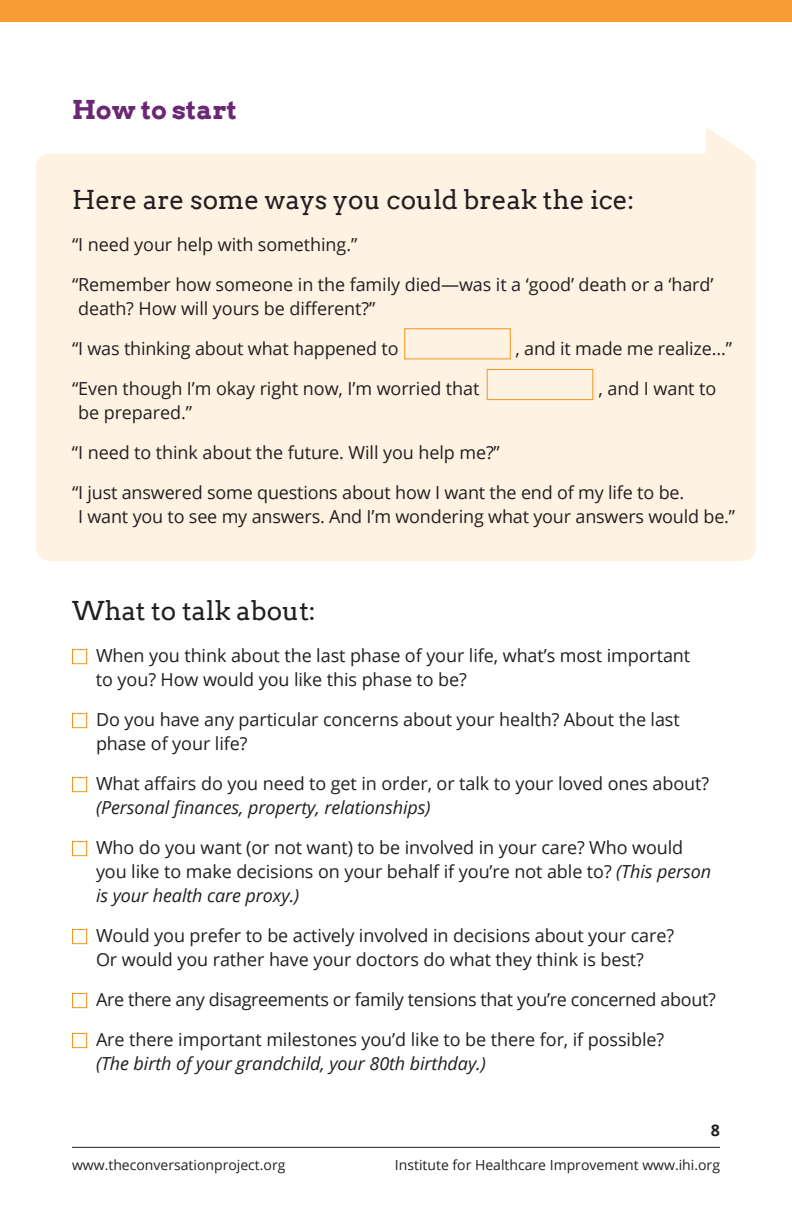
<style>
.page{position:relative;width:792px;height:1224px;background:#fff}
.page>*{position:absolute;margin:0;border:0;box-sizing:border-box;transform-origin:0 0}
.black_intro{font:26px "Arvo";color:#231f20}
.black_intro-2{font:700 26px "Arvo";color:#6a2874}
.Text_Body{font:18px/24px "Open Sans";letter-spacing:-.005em;color:#231f20}
.t1{font:700 16px "Open Sans";color:#231f20}
.t2{font:14px "Open Sans";color:#231f20}
.s1{font-style:italic}
</style>
<div class="page">
<hr style="left:72px;top:1147px;width:648px;height:1px;background:#231f20">
<div style="left:0;top:0;width:792px;height:22px;background:#f89d33"></div>
<div style="left:36px;top:127px;width:720px;height:434px;background:#fef2e3"></div>
<div style="left:72px;top:649px;width:15px;height:15px;border:1px solid #f7931d"></div>
<div style="left:72px;top:713px;width:15px;height:15px;border:1px solid #f7931d"></div>
<div style="left:72px;top:777px;width:15px;height:15px;border:1px solid #f7931d"></div>
<div style="left:72px;top:841px;width:15px;height:15px;border:1px solid #f7931d"></div>
<div style="left:72px;top:929px;width:15px;height:15px;border:1px solid #f7931d"></div>
<div style="left:72px;top:993px;width:15px;height:15px;border:1px solid #f7931d"></div>
<div style="left:72px;top:1033px;width:15px;height:15px;border:1px solid #f7931d"></div>
<div style="left:404px;top:328px;width:107px;height:31px;border:1px solid #f7931d"></div>
<div style="left:487px;top:369px;width:106px;height:31px;border:1px solid #f7931d"></div>
<p class="black_intro-2" style="left:72px;top:93px;width:166px">How to start</p>
<p class="black_intro" style="left:72px;top:184px;width:564px">Here are some ways you could break the ice:</p>
<p class="Text_Body" style="left:72px;top:232px;width:287px">“I need your help with something.”</p>
<p class="Text_Body" style="left:78px;top:272px;width:637px;text-indent:-6px">“Remember how someone in the family died—was it a ‘good’ death or a ‘hard’ death? How will yours be different?”</p>
<p class="Text_Body" style="left:72px;top:336px;width:328px">“I was thinking about what happened to</p>
<p class="Text_Body" style="left:515px;top:336px;width:218px">, and it made me realize…”</p>
<p class="Text_Body" style="left:72px;top:376px;width:409px">“Even though I’m okay right now, I’m worried that</p>
<p class="Text_Body" style="left:599px;top:376px;width:119px">, and I want to</p>
<p class="Text_Body" style="left:78px;top:400px;width:115px">be prepared.”</p>
<p class="Text_Body" style="left:72px;top:440px;width:429px">“I need to think about the future. Will you help me?”</p>
<p class="Text_Body" style="left:78px;top:480px;width:659px;text-indent:-6px">“I just answered some questions about how I want the end of my life to be.<br>I want you to see my answers. And I’m wondering what your answers would be.”</p>
<p class="black_intro" style="left:72px;top:595px;width:245px">What to talk about:</p>
<p class="Text_Body" style="left:96px;top:643px;width:596px">When you think about the last phase of your life, what’s most important to you? How would you like this phase to be?</p>
<p class="Text_Body" style="left:96px;top:707px;width:585px">Do you have any particular concerns about your health? About the last phase of your life?</p>
<p class="Text_Body" style="left:96px;top:771px;width:615px">What affairs do you need to get in order, or talk to your loved ones about? <span class="s1">(Personal finances, property, relationships)</span></p>
<p class="Text_Body" style="left:96px;top:835px;width:617px">Who do you want (or not want) to be involved in your care? Who would you like to make decisions on your behalf if you’re not able to? <span class="s1">(This person is your health care proxy.)</span></p>
<p class="Text_Body" style="left:96px;top:923px;width:580px">Would you prefer to be actively involved in decisions about your care?<br>Or would you rather have your doctors do what they think is best?</p>
<p class="Text_Body" style="left:96px;top:987px;width:621px">Are there any disagreements or family tensions that you’re concerned about?</p>
<p class="Text_Body" style="left:96px;top:1027px;width:570px">Are there important milestones you’d like to be there for, if possible? <span class="s1">(The birth of your grandchild, your 80th birthday.)</span></p>
<p class="t1" style="left:711px;top:1119px;width:11px">8</p>
<p class="t2" style="left:72px;top:1155px;width:215px">www.theconversationproject.org</p>
<p class="t2" style="left:395px;top:1155px;width:327px">Institute for Healthcare Improvement www.ihi.org</p>
</div>
